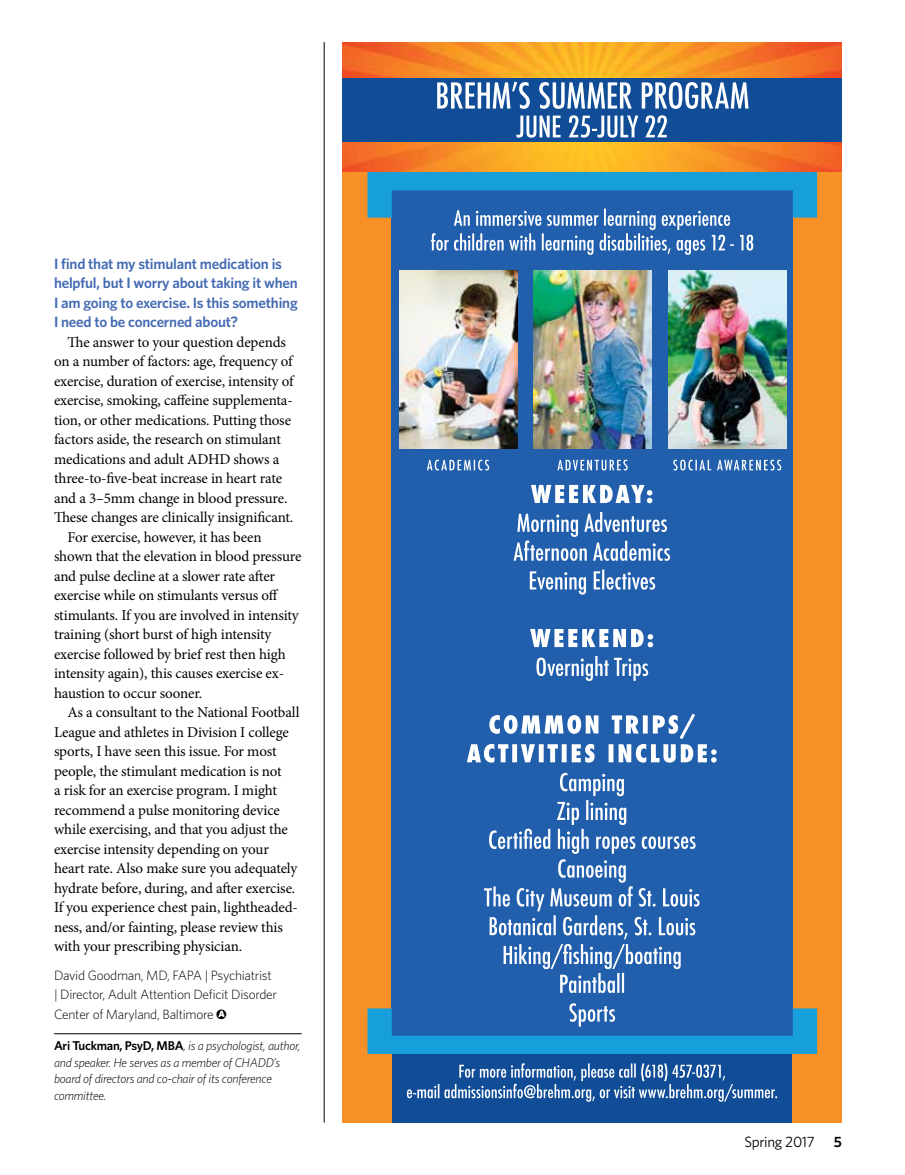
<style>
.page{position:relative;width:905px;height:1175px;background:#fff}
.page>*{position:absolute;margin:0;border:0;box-sizing:border-box;transform-origin:0 0}
.t1{font:15px "Minion Pro";letter-spacing:-.01em;color:#000}
.t2{font:600 15px/19.5px "Whitney";letter-spacing:-.015em;color:#436ab3}
.t3{font:15px "Whitney";letter-spacing:-.02em;color:#000}
.t4{font:600 15px "Whitney";color:#000}
.t5{font:300 13.5px/19.5px "Whitney";letter-spacing:-.02em;color:#000}
.t6{font:italic 300 12.75px/16.5px "Whitney";letter-spacing:-.02em;color:#000}
.s1{font-weight:600;font-style:normal}
</style>
<div class="page">
<hr style="left:54px;top:1033px;width:248px;height:1px;background:#000">
<img style="left:342px;top:42px;width:500px;height:130px">
<div style="left:342px;top:172px;width:500px;height:950px;background:#f79127"></div>
<div style="left:392px;top:1052px;width:400px;height:70px;background:#114c97"></div>
<div style="left:391px;top:181px;width:402px;height:873px;background:#215fac"></div>
<div style="left:342px;top:79px;width:500px;height:63px;background:#114c97"></div>
<svg style="left:516px;top:115px;width:151px;height:23px"></svg>
<svg style="left:437px;top:82px;width:311px;height:27px"></svg>
<svg style="left:407px;top:1063px;width:370px;height:38px"></svg>
<svg style="left:367px;top:1003px;width:450px;height:50px"></svg>
<svg style="left:484px;top:772px;width:215px;height:221px"></svg>
<svg style="left:467px;top:713px;width:249px;height:49px"></svg>
<svg style="left:536px;top:656px;width:112px;height:25px"></svg>
<svg style="left:530px;top:629px;width:123px;height:18px"></svg>
<svg style="left:530px;top:569px;width:125px;height:25px"></svg>
<svg style="left:513px;top:512px;width:157px;height:49px"></svg>
<img style="left:367px;top:172px;width:450px;height:332px">
<hr style="left:324px;top:42px;width:1px;height:1080px;background:#000">
<p class="t2" style="left:54px;top:253px;width:245px">I find that my stimulant medication is helpful, but I worry about taking it when I am going to exercise. Is this something I need to be concerned about?</p>
<p class="t1" style="left:68px;top:332px;width:220px">The answer to your question depends</p>
<p class="t1" style="left:54px;top:351px;width:240px">on a number of factors: age, frequency of</p>
<p class="t1" style="left:54px;top:371px;width:241px">exercise, duration of exercise, intensity of</p>
<p class="t1" style="left:54px;top:390px;width:240px">exercise, smoking, caffeine supplementa-</p>
<p class="t1" style="left:54px;top:410px;width:239px">tion, or other medications. Putting those</p>
<p class="t1" style="left:54px;top:429px;width:228px">factors aside, the research on stimulant</p>
<p class="t1" style="left:54px;top:449px;width:227px">medications and adult ADHD shows a</p>
<p class="t1" style="left:54px;top:468px;width:229px">three-to-five-beat increase in heart rate</p>
<p class="t1" style="left:54px;top:488px;width:235px">and a 3–5mm change in blood pressure.</p>
<p class="t1" style="left:54px;top:507px;width:241px">These changes are clinically insignificant.</p>
<p class="t1" style="left:68px;top:527px;width:195px">For exercise, however, it has been</p>
<p class="t1" style="left:54px;top:546px;width:249px">shown that the elevation in blood pressure</p>
<p class="t1" style="left:54px;top:566px;width:223px">and pulse decline at a slower rate after</p>
<p class="t1" style="left:54px;top:585px;width:226px">exercise while on stimulants versus off</p>
<p class="t1" style="left:54px;top:605px;width:246px">stimulants. If you are involved in intensity</p>
<p class="t1" style="left:54px;top:624px;width:219px">training (short burst of high intensity</p>
<p class="t1" style="left:54px;top:644px;width:233px">exercise followed by brief rest then high</p>
<p class="t1" style="left:54px;top:663px;width:231px">intensity again), this causes exercise ex-</p>
<p class="t1" style="left:54px;top:683px;width:150px">haustion to occur sooner.</p>
<p class="t1" style="left:68px;top:702px;width:233px">As a consultant to the National Football</p>
<p class="t1" style="left:54px;top:722px;width:236px">League and athletes in Division I college</p>
<p class="t1" style="left:54px;top:741px;width:224px">sports, I have seen this issue. For most</p>
<p class="t1" style="left:54px;top:761px;width:229px">people, the stimulant medication is not</p>
<p class="t1" style="left:54px;top:780px;width:224px">a risk for an exercise program. I might</p>
<p class="t1" style="left:54px;top:800px;width:227px">recommend a pulse monitoring device</p>
<p class="t1" style="left:54px;top:819px;width:235px">while exercising, and that you adjust the</p>
<p class="t1" style="left:54px;top:839px;width:216px">exercise intensity depending on your</p>
<p class="t1" style="left:54px;top:858px;width:245px">heart rate. Also make sure you adequately</p>
<p class="t1" style="left:54px;top:878px;width:243px">hydrate before, during, and after exercise.</p>
<p class="t1" style="left:54px;top:897px;width:245px">If you experience chest pain, lightheaded-</p>
<p class="t1" style="left:54px;top:917px;width:230px">ness, and/or fainting, please review this</p>
<p class="t1" style="left:54px;top:936px;width:190px">with your prescribing physician.</p>
<p class="t5" style="left:54px;top:965px;width:224px">David Goodman, MD, FAPA | Psychiatrist | Director, Adult Attention Deficit Disorder<br>Center of Maryland, Baltimore ●<sup>A</sup></p>
<p class="t6" style="left:54px;top:1037px;width:248px"><span class="s1">Ari Tuckman, PsyD, MBA</span>, is a psychologist, author, and speaker. He serves as a member of CHADD’s board of directors and co-chair of its conference committee.</p>
<p class="t3" style="left:744px;top:1133px;width:72px">Spring 2017</p>
<p class="t4" style="left:833px;top:1132px;width:10px">5</p>
</div>
